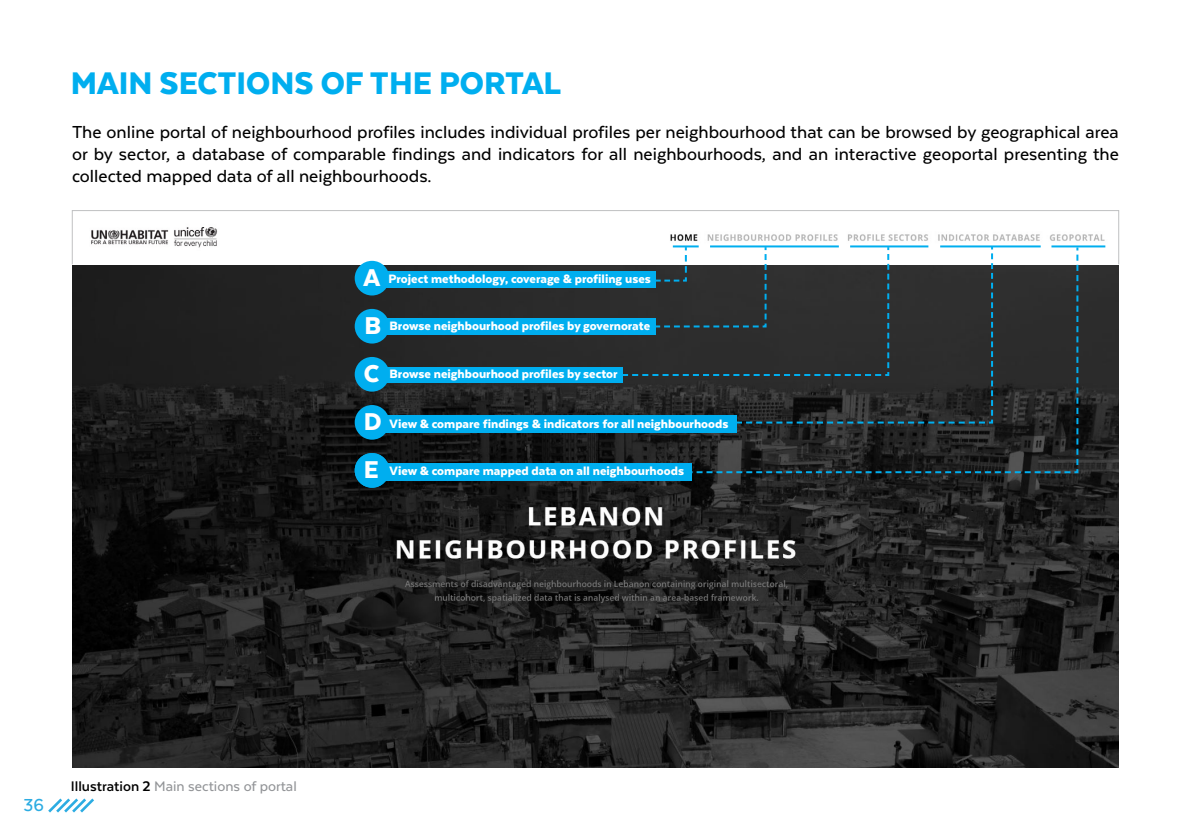
<style>
.page{position:relative;width:1191px;height:840px;background:#fff}
.page>*{position:absolute;margin:0;border:0;box-sizing:border-box;transform-origin:0 0}
.t1{font:900 36px "Texta";color:#00aeef}
.t2{font:500 20px/22px "Texta";color:#000;text-align:justify}
.t3{font:500 20px "Texta";color:#2cace2}
.t4{font:500 16px "Texta";color:#939598}
.t5{font:900 14px "Texta";color:#fff}
.s1{font-size:28px}
.s2{font-weight:700;color:#000}
</style>
<div class="page">
<svg style="left:48px;top:798px;width:46px;height:15px"></svg>
<img style="left:72px;top:264px;width:1047px;height:503px">
<img style="left:71px;top:210px;width:1035px;height:54px">
<div style="left:383px;top:414px;width:353px;height:18px;background:#00aeef"></div>
<div style="left:383px;top:463px;width:308px;height:17px;background:#00aeef"></div>
<hr style="left:1051px;top:245px;width:54px;height:2px;background:#00aeef">
<svg style="left:558px;top:245px;width:521px;height:229px;background:#333f43"></svg>
<svg style="left:606px;top:245px;width:161px;height:83px"></svg>
<div style="left:355px;top:405px;width:34px;height:34px;background:#00aeef;border-radius:50%"></div>
<div style="left:355px;top:261px;width:34px;height:34px;background:#00aeef;border-radius:50%"></div>
<div style="left:355px;top:453px;width:34px;height:34px;background:#00aeef;border-radius:50%"></div>
<div style="left:355px;top:309px;width:34px;height:34px;background:#00aeef;border-radius:50%"></div>
<div style="left:385px;top:318px;width:270px;height:17px;background:#00aeef"></div>
<div style="left:374px;top:366px;width:248px;height:16px;background:#00aeef"></div>
<div style="left:355px;top:357px;width:34px;height:34px;background:#00aeef;border-radius:50%"></div>
<div style="left:382px;top:270px;width:273px;height:17px;background:#00aeef"></div>
<div style="left:72px;top:210px;width:1047px;height:54px;border:1px solid #c0c1c2"></div>
<h1 class="t1" style="left:71px;top:64px;width:492px">MAIN SECTIONS OF THE PORTAL</h1>
<p class="t2" style="left:72px;top:121px;width:1048px">The online portal of neighbourhood profiles includes individual profiles per neighbourhood that can be browsed by geographical area or by sector, a database of comparable findings and indicators for all neighbourhoods, and an interactive geoportal presenting the collected mapped data of all neighbourhoods.</p>
<p class="t5" style="left:363px;top:271px;width:289px"><span class="s1">A</span> Project methodology, coverage &amp; profiling uses</p>
<p class="t5" style="left:364px;top:318px;width:287px"><span class="s1">B</span> Browse neighbourhood profiles by governorate</p>
<p class="t5" style="left:364px;top:366px;width:255px"><span class="s1">C</span> Browse neighbourhood profiles by sector</p>
<p class="t5" style="left:364px;top:416px;width:366px"><span class="s1">D</span> View &amp; compare findings &amp; indicators for all neighbourhoods</p>
<p class="t5" style="left:364px;top:463px;width:322px"><span class="s1">DE</span> View &amp; compare mapped data on all neighbourhoods</p>
<p class="t3" style="left:24px;top:794px;width:22px">36</p>
<p class="t4" style="left:71px;top:777px;width:227px"><span class="s2">Illustration 2</span> Main sections of portal</p>
</div>
